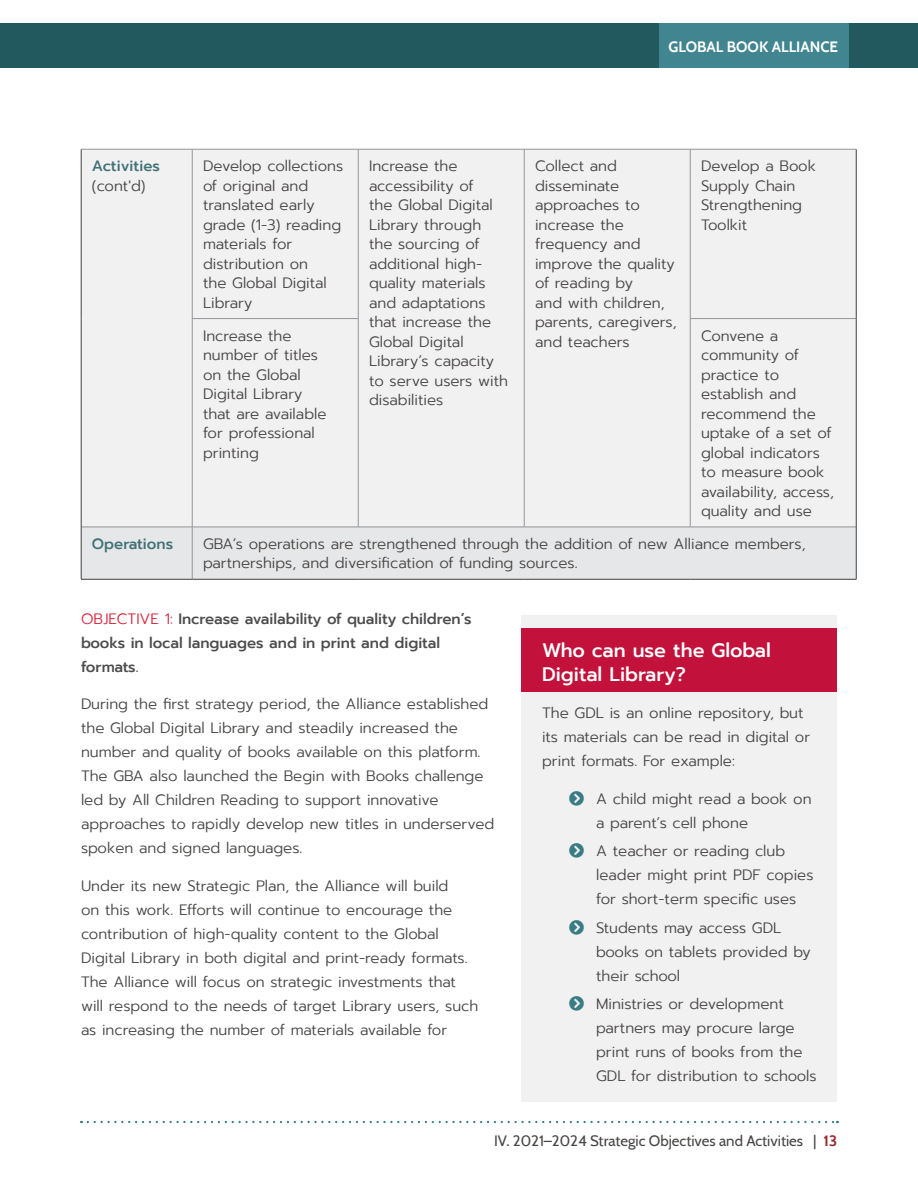
<style>
.page{position:relative;width:918px;height:1188px;background:#fff}
.page>*{position:absolute;margin:0;border:0;box-sizing:border-box;transform-origin:0 0}
.Sidebar_-_heading{font:500 19.5px/24px "Prompt";color:#fff}
.Body{font:300 15px/24px "Prompt";color:#474443}
.TD_-_left_aligned{font:300 15px/19.5px "Prompt";color:#474443}
.Body-2{font:500 15px/24px "Prompt";color:#4d4d4f}
.t1{font:15px "Cabin";color:#474443}
.TD_-_left_aligned-2{font:500 15px/19.5px "Prompt";color:#427276}
.t2{font:700 15px "Cabin";color:#fff}
.s1{font-weight:300;color:#474443}
.s2{font-weight:300;color:#d7263d}
.s3{color:#397c84}
.s4{font-weight:700;color:#96292f}
</style>
<div class="page">
<div style="left:0;top:23px;width:918px;height:45px;background:#21595e"></div>
<div style="left:660px;top:23px;width:189px;height:45px;background:#40858f"></div>
<svg style="left:88px;top:1121px;width:750px;height:2px"></svg>
<div style="left:82px;top:150px;width:774px;height:377px;background:#f1f1f2"></div>
<div style="left:82px;top:528px;width:774px;height:51px;background:#e6e7e8"></div>
<hr style="left:81px;top:149px;width:111px;height:1px;background:#939598">
<hr style="left:192px;top:149px;width:166px;height:1px;background:#939598">
<hr style="left:192px;top:149px;width:1px;height:169px;background:#939598">
<hr style="left:358px;top:149px;width:166px;height:1px;background:#939598">
<hr style="left:358px;top:149px;width:1px;height:169px;background:#939598">
<hr style="left:524px;top:149px;width:166px;height:1px;background:#939598">
<hr style="left:524px;top:149px;width:1px;height:170px;background:#939598">
<hr style="left:690px;top:149px;width:166px;height:1px;background:#939598">
<hr style="left:690px;top:149px;width:1px;height:169px;background:#939598">
<hr style="left:192px;top:318px;width:166px;height:1px;background:#939598">
<hr style="left:192px;top:319px;width:1px;height:208px;background:#939598">
<hr style="left:358px;top:319px;width:1px;height:208px;background:#939598">
<hr style="left:524px;top:319px;width:1px;height:208px;background:#939598">
<hr style="left:690px;top:318px;width:166px;height:1px;background:#939598">
<hr style="left:690px;top:319px;width:1px;height:208px;background:#939598">
<hr style="left:81px;top:527px;width:111px;height:1px;background:#939598">
<hr style="left:192px;top:527px;width:166px;height:1px;background:#939598">
<hr style="left:192px;top:527px;width:1px;height:52px;background:#939598">
<hr style="left:358px;top:527px;width:166px;height:1px;background:#939598">
<hr style="left:524px;top:527px;width:166px;height:1px;background:#939598">
<hr style="left:690px;top:527px;width:166px;height:1px;background:#939598">
<hr style="left:81px;top:149px;width:1px;height:170px;background:#414042">
<hr style="left:856px;top:149px;width:1px;height:170px;background:#414042">
<hr style="left:81px;top:319px;width:1px;height:208px;background:#414042">
<hr style="left:856px;top:319px;width:1px;height:208px;background:#414042">
<hr style="left:81px;top:527px;width:1px;height:52px;background:#414042">
<hr style="left:856px;top:527px;width:1px;height:52px;background:#414042">
<hr style="left:81px;top:579px;width:111px;height:1px;background:#414042">
<hr style="left:192px;top:579px;width:166px;height:1px;background:#414042">
<hr style="left:358px;top:579px;width:166px;height:1px;background:#414042">
<hr style="left:524px;top:579px;width:166px;height:1px;background:#414042">
<hr style="left:690px;top:579px;width:166px;height:1px;background:#414042">
<div style="left:522px;top:615px;width:315px;height:487px;background:#f1f1f2"></div>
<div style="left:522px;top:628px;width:315px;height:64px;background:#c2113a"></div>
<p class="t2" style="left:669px;top:35px;width:171px">GLOBAL BOOK ALLIANCE</p>
<p class="TD_-_left_aligned-2" style="left:92px;top:156px;width:69px">Activities <span class="s1">(cont'd)</span></p>
<p class="TD_-_left_aligned" style="left:203px;top:156px;width:142px">Develop collections of original and translated early grade (1-3) reading materials for distribution on<br>the Global Digital<br>Library</p>
<p class="TD_-_left_aligned" style="left:369px;top:156px;width:141px">Increase the accessibility of<br>the Global Digital<br>Library through the sourcing of additional high&shy;quality materials and adaptations that increase the<br>Global Digital<br>Library’s capacity to serve users with disabilities</p>
<p class="TD_-_left_aligned" style="left:535px;top:156px;width:143px">Collect and disseminate approaches to increase the frequency and improve the quality of reading by<br>and with children, parents, caregivers, and teachers</p>
<p class="TD_-_left_aligned" style="left:701px;top:156px;width:116px">Develop a Book<br>Supply Chain<br>Strengthening<br>Toolkit</p>
<p class="TD_-_left_aligned" style="left:203px;top:326px;width:125px">Increase the number of titles on the Global<br>Digital Library that are available for professional printing</p>
<p class="TD_-_left_aligned" style="left:701px;top:326px;width:134px">Convene a community of practice to establish and recommend the uptake of a set of global indicators to measure book availability, access, quality and use</p>
<p class="TD_-_left_aligned-2" style="left:92px;top:534px;width:83px">Operations</p>
<p class="TD_-_left_aligned" style="left:203px;top:534px;width:604px">GBA’s operations are strengthened through the addition of new Alliance members, partnerships, and diversification of funding sources.</p>
<p class="Body-2" style="left:81px;top:607px;width:392px"><span class="s2">OBJECTIVE 1:</span> Increase availability of quality children’s books in local languages and in print and digital formats.</p>
<p class="Body" style="left:81px;top:692px;width:415px">During the first strategy period, the Alliance established the Global Digital Library and steadily increased the number and quality of books available on this platform.<br>The GBA also launched the Begin with Books challenge led by All Children Reading to support innovative approaches to rapidly develop new titles in underserved spoken and signed languages.</p>
<p class="Body" style="left:81px;top:874px;width:399px">Under its new Strategic Plan, the Alliance will build<br>on this work. Efforts will continue to encourage the contribution of high-quality content to the Global Digital Library in both digital and print-ready formats.<br>The Alliance will focus on strategic investments that will respond to the needs of target Library users, such as increasing the number of materials available for</p>
<p class="Sidebar_-_heading" style="left:542px;top:638px;width:230px">Who can use the Global<br>Digital Library?</p>
<p class="Body" style="left:542px;top:701px;width:270px">The GDL is an online repository, but its materials can be read in digital or print formats. For example:</p>
<p class="Body" style="left:596px;top:786px;width:217px;text-indent:-27px"><span class="s3">□</span> A child might read a book on a parent’s cell phone</p>
<p class="Body" style="left:596px;top:839px;width:219px;text-indent:-27px"><span class="s3">□</span> A teacher or reading club leader might print PDF copies for short-term specific uses</p>
<p class="Body" style="left:596px;top:916px;width:216px;text-indent:-27px"><span class="s3">□</span> Students may access GDL books on tablets provided by their school</p>
<p class="Body" style="left:596px;top:992px;width:222px;text-indent:-27px"><span class="s3">□</span> Ministries or development partners may procure large print runs of books from the<br>GDL for distribution to schools</p>
<p class="t1" style="left:494px;top:1129px;width:345px">IV. 2021–2024 Strategic Objectives and Activities | <span class="s4">13</span></p>
</div>
